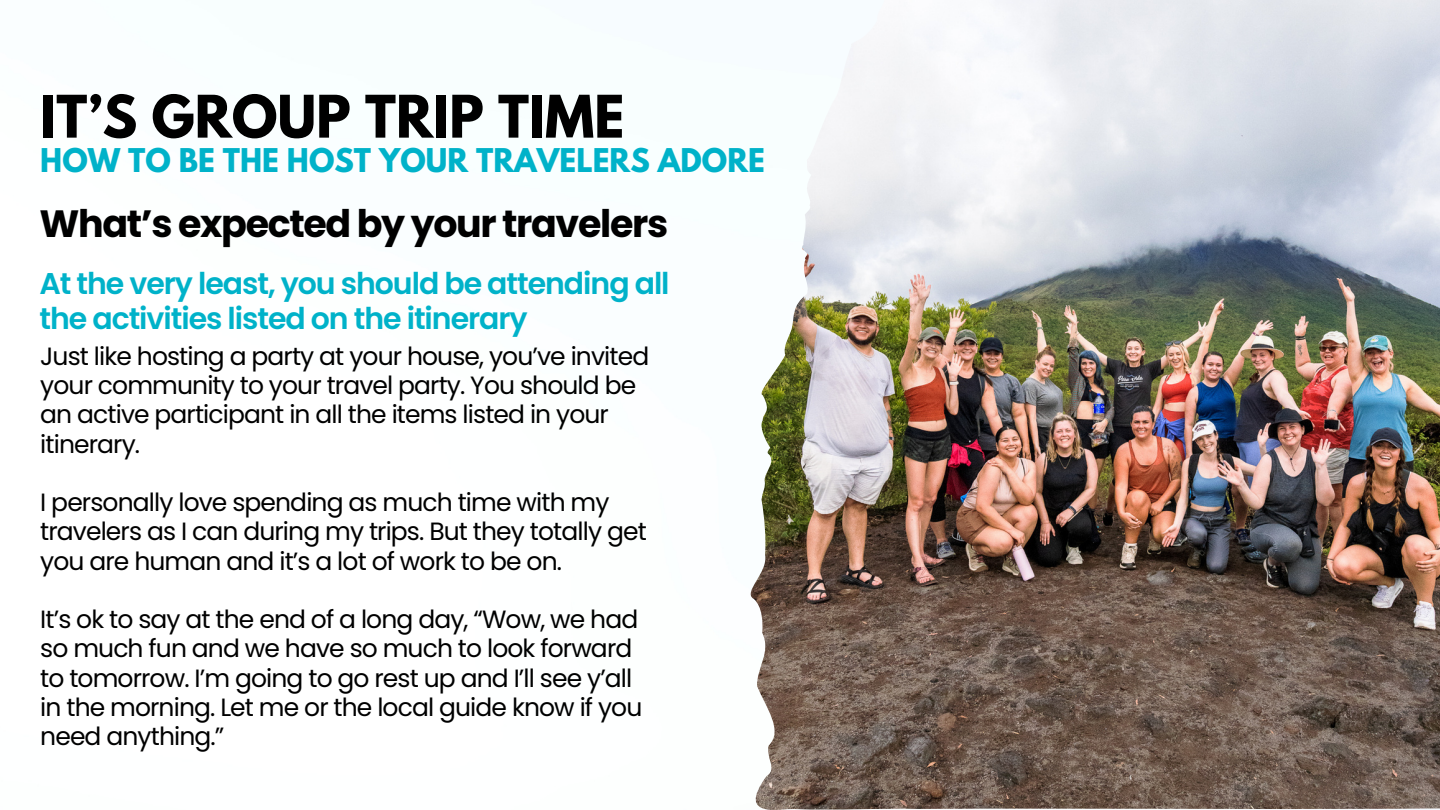
<style>
.page{position:relative;width:1440px;height:810px;background:#fff}
.page>*{position:absolute;margin:0;border:0;box-sizing:border-box;transform-origin:0 0}
.t1{font:700 52px "League Spartan";color:#000}
.t2{font:700 38px "Poppins";letter-spacing:-.035em;color:#000}
.t3{font:600 30px/35.2px "Poppins";letter-spacing:-.035em;color:#00b2c9}
.t4{font:700 29px "League Spartan";color:#00b2c9}
.t5{font:25px/29.2px "Poppins";letter-spacing:-.035em;color:#000}
</style>
<div class="page">
<img style="left:751px;top:0;width:689px;height:810px">
<p class="t1" style="left:40px;top:91px;width:586px">IT’S GROUP TRIP TIME</p>
<p class="t4" style="left:40px;top:146px;width:726px">HOW TO BE THE HOST YOUR TRAVELERS ADORE</p>
<p class="t2" style="left:40px;top:197px;width:630px">What’s expected by your travelers</p>
<p class="t3" style="left:40px;top:266px;width:632px">At the very least, you should be attending all the activities listed on the itinerary</p>
<p class="t5" style="left:40px;top:342px;width:610px">Just like hosting a party at your house, you’ve invited your community to your travel party. You should be an active participant in all the items listed in your itinerary.</p>
<p class="t5" style="left:40px;top:488px;width:608px">I personally love spending as much time with my travelers as I can during my trips. But they totally get you are human and it’s a lot of work to be on.</p>
<p class="t5" style="left:40px;top:605px;width:604px">It’s ok to say at the end of a long day, “Wow, we had so much fun and we have so much to look forward to tomorrow. I’m going to go rest up and I’ll see y’all in the morning. Let me or the local guide know if you need anything.”</p>
</div>
